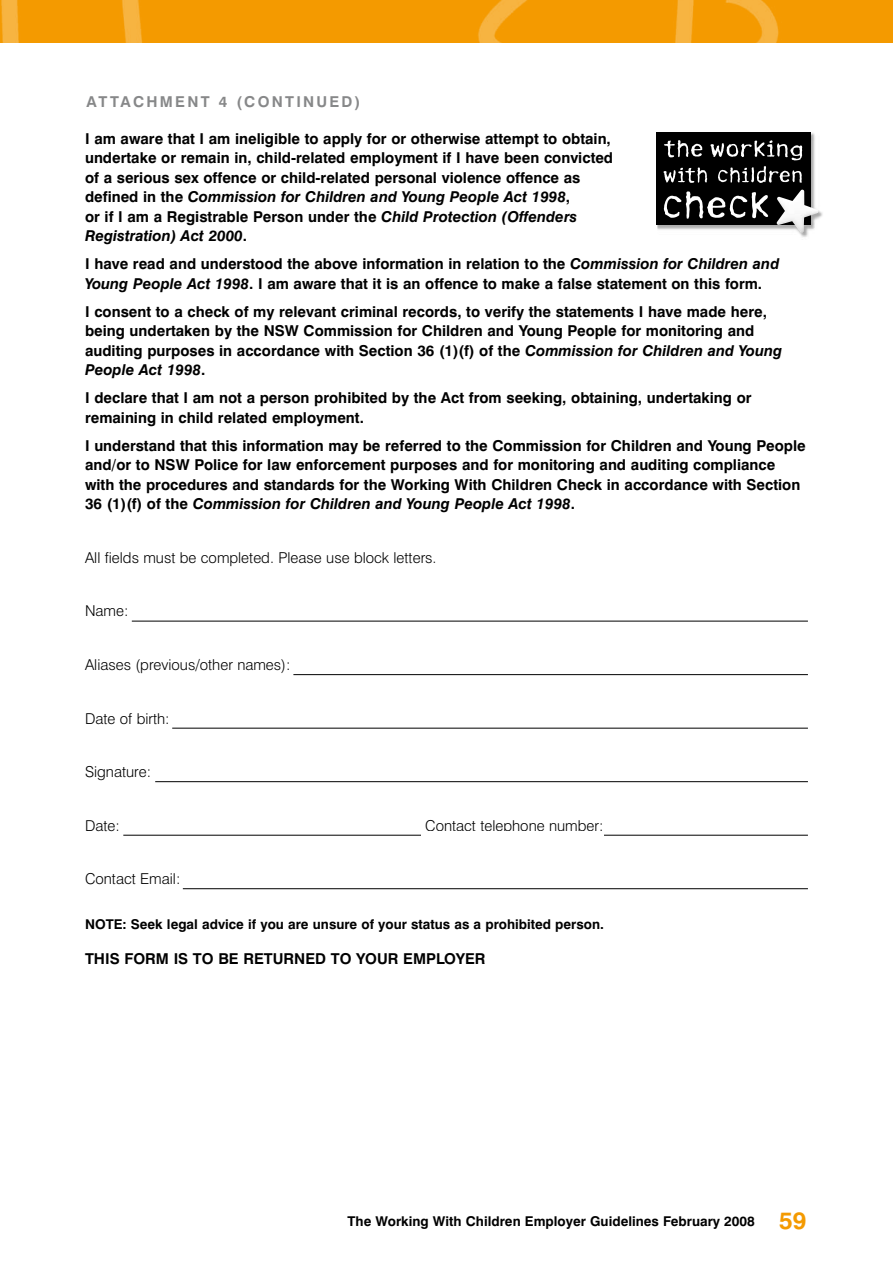
<style>
.page{position:relative;width:893px;height:1263px;background:#fff}
.page>*{position:absolute;margin:0;border:0;box-sizing:border-box;transform-origin:0 0}
.t1{font:700 15px/19.5px "Swiss 721 BT";color:#000}
.t2{font:300 15px "Swiss 721 BT";color:#000}
.t3{font:700 15px "Swiss 721 BT";color:#878889}
.t4{font:700 13.5px "Swiss 721 BT";color:#000}
.s1{font-style:italic}
.s2{font-size:24px;color:#f49a00}
</style>
<div class="page">
<img style="left:1px;top:0;width:892px;height:43px">
<img style="left:808px;top:132px;width:15px;height:87px">
<img style="left:808px;top:190px;width:10px;height:41px">
<hr style="left:132px;top:621px;width:676px;height:1px;background:#000">
<hr style="left:293px;top:674px;width:515px;height:1px;background:#000">
<hr style="left:172px;top:728px;width:636px;height:1px;background:#000">
<hr style="left:155px;top:781px;width:653px;height:1px;background:#000">
<hr style="left:123px;top:835px;width:685px;height:1px;background:#000">
<hr style="left:183px;top:888px;width:625px;height:1px;background:#000">
<div style="left:421px;top:831px;width:182px;height:15px;background:#fff"></div>
<div style="left:655px;top:133px;width:155px;height:92px;background:#000"></div>
<svg style="left:664px;top:140px;width:39px;height:18px"></svg>
<svg style="left:710px;top:140px;width:92px;height:20px"></svg>
<svg style="left:664px;top:167px;width:43px;height:16px"></svg>
<svg style="left:718px;top:166px;width:84px;height:17px"></svg>
<svg style="left:664px;top:191px;width:104px;height:28px"></svg>
<p class="t3" style="left:87px;top:93px;width:13px">attac</p>
<p class="t3" style="left:147px;top:93px;width:27px">hment</p>
<p class="t3" style="left:219px;top:93px;width:38px">4 (contin</p>
<p class="t3" style="left:317px;top:93px;width:45px">ued )</p>
<p class="t1" style="left:85px;top:129px;width:530px">I am aware that I am ineligible to apply for or otherwise attempt to obtain, undertake or remain in, child-related employment if I have been convicted of a serious sex offence or child-related personal violence offence as defined in the <span class="s1">Commission for Children and Young People Act 1998</span>,<br>or if I am a Registrable Person under the <span class="s1">Child Protection (Offenders Registration) Act 2000</span>.</p>
<p class="t1" style="left:85px;top:254px;width:696px">I have read and understood the above information in relation to the <span class="s1">Commission for Children and<br>Young People Act 1998</span>. I am aware that it is an offence to make a false statement on this form.</p>
<p class="t1" style="left:85px;top:302px;width:699px">I consent to a check of my relevant criminal records, to verify the statements I have made here, being undertaken by the NSW Commission for Children and Young People for monitoring and auditing purposes in accordance with Section 36 (1)(f) of the <span class="s1">Commission for Children and Young People Act 1998</span>.</p>
<p class="t1" style="left:85px;top:388px;width:668px">I declare that I am not a person prohibited by the Act from seeking, obtaining, undertaking or remaining in child related employment.</p>
<p class="t1" style="left:85px;top:436px;width:722px">I understand that this information may be referred to the Commission for Children and Young People and/or to NSW Police for law enforcement purposes and for monitoring and auditing compliance with the procedures and standards for the Working With Children Check in accordance with Section 36 (1)(f) of the <span class="s1">Commission for Children and Young People Act 1998</span>.</p>
<p class="t2" style="left:85px;top:548px;width:353px">All fields must be completed. Please use block letters.</p>
<p class="t2" style="left:85px;top:602px;width:45px">Name:</p>
<p class="t2" style="left:85px;top:655px;width:207px">Aliases (previous/other names):</p>
<p class="t2" style="left:85px;top:709px;width:86px">Date of birth:</p>
<p class="t2" style="left:85px;top:762px;width:68px">Signature:</p>
<p class="t2" style="left:85px;top:816px;width:36px">Date:</p>
<p class="t2" style="left:425px;top:816px;width:180px">Contact telephone number:</p>
<p class="t2" style="left:85px;top:870px;width:97px">Contact Email:</p>
<p class="t4" style="left:85px;top:916px;width:520px">NOTE: Seek legal advice if you are unsure of your status as a prohibited person.</p>
<p class="t1" style="left:85px;top:948px;width:402px">THIS FORM IS TO BE RETURNED TO YOUR EMPLOYER</p>
<p class="t4" style="left:348px;top:1213px;width:460px">The Working With Children Employer Guidelines February 2008 <span class="s2">59</span></p>
</div>
